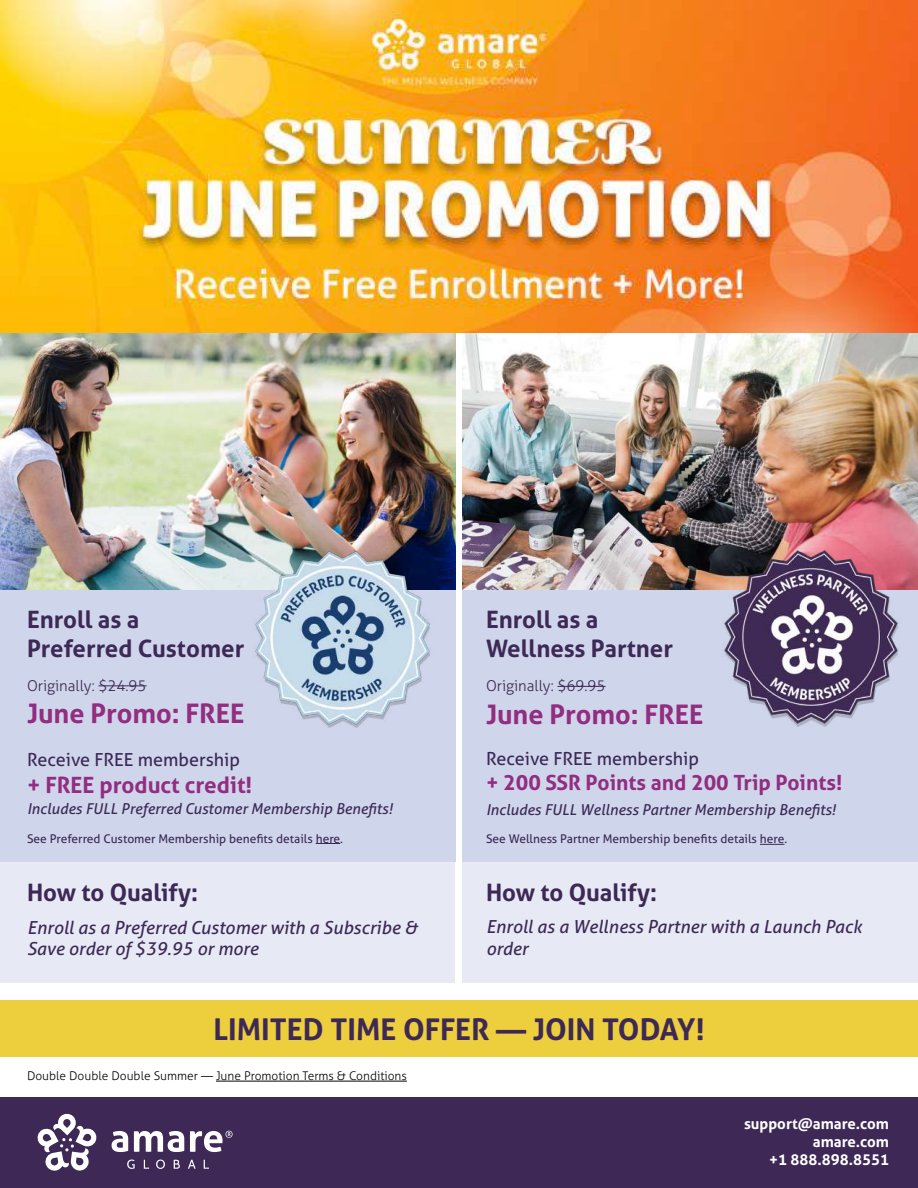
<style>
.page{position:relative;width:918px;height:1188px;background:#fff}
.page>*{position:absolute;margin:0;border:0;box-sizing:border-box;transform-origin:0 0}
.t1{font:700 30px "Aller";color:#3e2956}
.t2{font:700 27px "Aller";color:#922d80}
.t3{font:700 24px/28.8px "Aller";color:#3e2956}
.t4{font:700 22.5px "Aller";color:#922d80}
.t5{font:700 21px "Aller";color:#922d80}
.t6{font:italic 18px/21.6px "Aller";color:#3e2956}
.t7{font:18px "Aller";color:#3e2956}
.t8{font:italic 15px "Aller";color:#3e2956}
.t9{font:700 15px/18px "Aller";color:#fff;text-align:right}
.t10{font:300 15px "Aller";color:#3e2956}
.t11{font:12px "Aller";color:#3e2956}
.t12{font:300 12px "Aller";color:#040503}
</style>
<div class="page">
<div style="left:0;top:1097px;width:918px;height:91px;background:#3e2956"></div>
<svg style="left:112px;top:1131px;width:16px;height:21px"></svg>
<svg style="left:134px;top:1131px;width:50px;height:21px"></svg>
<svg style="left:127px;top:1160px;width:8px;height:9px"></svg>
<svg style="left:144px;top:1160px;width:5px;height:9px"></svg>
<svg style="left:156px;top:1160px;width:9px;height:9px"></svg>
<svg style="left:174px;top:1160px;width:6px;height:9px"></svg>
<svg style="left:188px;top:1160px;width:8px;height:9px"></svg>
<svg style="left:204px;top:1160px;width:5px;height:9px"></svg>
<svg style="left:38px;top:1114px;width:59px;height:57px"></svg>
<svg style="left:190px;top:1131px;width:43px;height:21px"></svg>
<div style="left:0;top:387px;width:455px;height:474px;background:#cfd6eb"></div>
<div style="left:0;top:861px;width:455px;height:122px;background:#e7eaf5"></div>
<div style="left:462px;top:387px;width:456px;height:474px;background:#cfd6eb"></div>
<div style="left:462px;top:861px;width:456px;height:122px;background:#e7eaf5"></div>
<div style="left:0;top:1000px;width:918px;height:57px;background:#edcf3d"></div>
<hr style="left:99px;top:685px;width:48px;height:1px;background:#3e2956">
<hr style="left:558px;top:686px;width:48px;height:1px;background:#3e2956">
<svg style="left:316px;top:843px;width:24px;height:1px"></svg>
<svg style="left:760px;top:844px;width:24px;height:1px"></svg>
<hr style="left:216px;top:1081px;width:191px;height:1px;background:#040503">
<img style="left:462px;top:333px;width:456px;height:257px">
<img style="left:0;top:333px;width:455px;height:257px">
<img style="left:717px;top:543px;width:189px;height:184px">
<img style="left:248px;top:544px;width:189px;height:184px">
<img style="left:0;top:0;width:918px;height:333px">
<h3 class="t3" style="left:27px;top:605px;width:219px">Enroll as a<br>Preferred Customer</h3>
<h3 class="t3" style="left:486px;top:605px;width:189px">Enroll as a<br>Wellness Partner</h3>
<p class="t10" style="left:27px;top:676px;width:121px">Originally: $24.95</p>
<h2 class="t2" style="left:27px;top:697px;width:219px">June Promo: FREE</h2>
<p class="t7" style="left:27px;top:748px;width:215px">Receive FREE membership</p>
<p class="t4" style="left:27px;top:771px;width:227px">+ FREE product credit!</p>
<p class="t10" style="left:486px;top:677px;width:121px">Originally: $69.95</p>
<h2 class="t2" style="left:486px;top:698px;width:219px">June Promo: FREE</h2>
<p class="t7" style="left:486px;top:747px;width:215px">Receive FREE membership</p>
<p class="t5" style="left:486px;top:770px;width:358px">+ 200 SSR Points and 200 Trip Points!</p>
<p class="t8" style="left:27px;top:799px;width:367px">Includes FULL Preferred Customer Membership Benefits!</p>
<p class="t11" style="left:27px;top:831px;width:318px">See Preferred Customer Membership benefits details here.</p>
<h3 class="t3" style="left:27px;top:878px;width:173px">How to Qualify:</h3>
<h3 class="t3" style="left:486px;top:878px;width:173px">How to Qualify:</h3>
<p class="t8" style="left:486px;top:800px;width:351px">Includes FULL Wellness Partner Membership Benefits!</p>
<p class="t11" style="left:486px;top:832px;width:303px">See Wellness Partner Membership benefits details here.</p>
<p class="t6" style="left:27px;top:917px;width:392px">Enroll as a Preferred Customer with a Subscribe &amp;<br>Save order of $39.95 or more</p>
<p class="t6" style="left:486px;top:916px;width:377px">Enroll as a Wellness Partner with a Launch Pack order</p>
<h1 class="t1" style="left:213px;top:1010px;width:493px">LIMITED TIME OFFER — JOIN TODAY!</h1>
<p class="t12" style="left:27px;top:1069px;width:381px">Double Double Double Summer — June Promotion Terms &amp; Conditions</p>
<p class="t9" style="left:744px;top:1114px;width:146px">support@amare.com amare.com<br>+1 888.898.8551</p>
</div>
